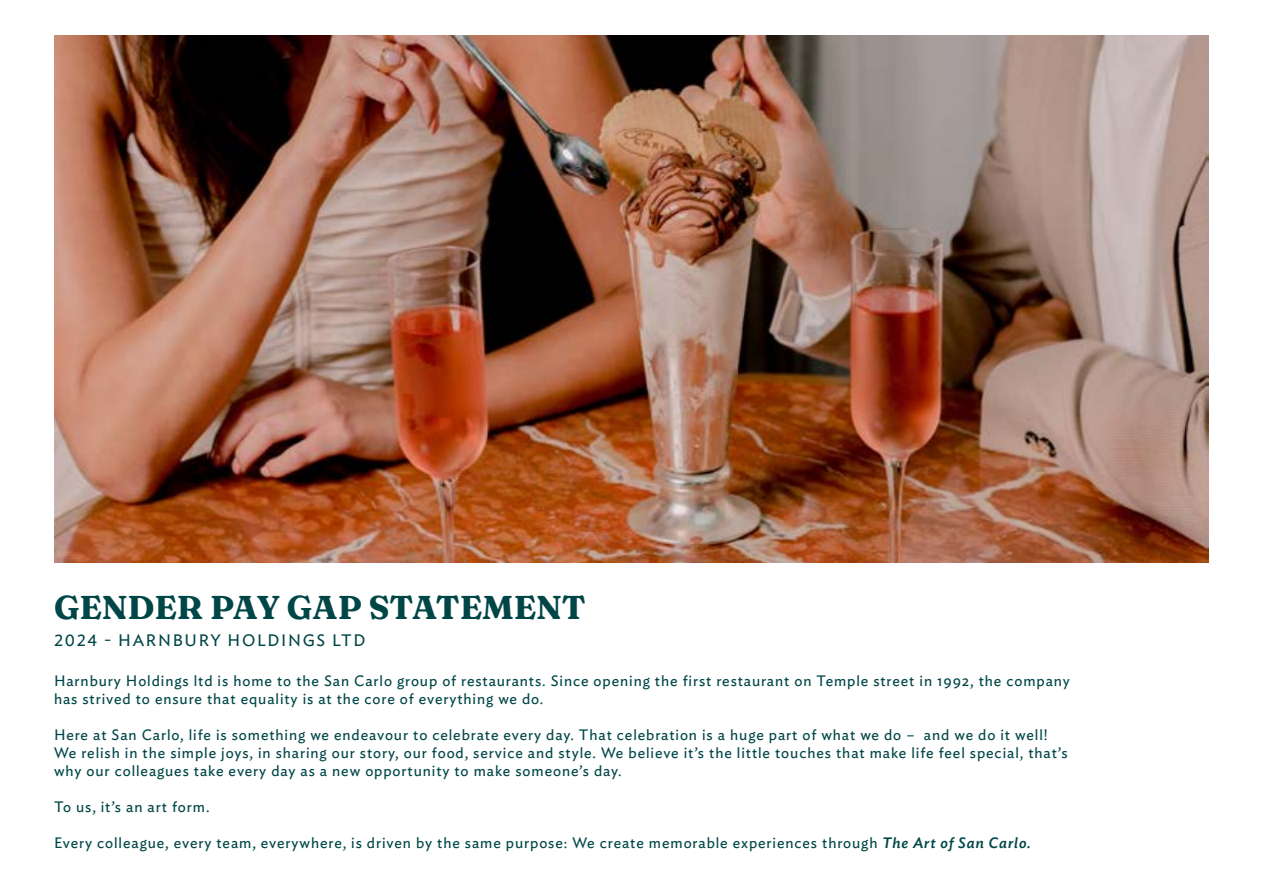
<style>
.page{position:relative;width:1263px;height:893px;background:#fff}
.page>*{position:absolute;margin:0;border:0;box-sizing:border-box;transform-origin:0 0}
.t1{font:900 33px "Fraunces 9 pt";color:#004647}
.t2{font:16.5px "Ideal Sans";letter-spacing:.1em;color:#004647}
.t3{font:15px/18px "Ideal Sans";letter-spacing:.06em;color:#004647}
.s1{font-weight:500;font-style:italic}
</style>
<div class="page">
<img style="left:54px;top:35px;width:1155px;height:528px">
<h1 class="t1" style="left:54px;top:582px;width:533px">GENDER PAY GAP STATEMENT</h1>
<p class="t2" style="left:54px;top:628px;width:313px">2024 - HARNBURY HOLDINGS LTD</p>
<p class="t3" style="left:54px;top:670px;width:1017px">Harnbury Holdings ltd is home to the San Carlo group of restaurants. Since opening the first restaurant on Temple street in 1992, the company has strived to ensure that equality is at the core of everything we do.</p>
<p class="t3" style="left:54px;top:724px;width:1015px">Here at San Carlo, life is something we endeavour to celebrate every day. That celebration is a huge part of what we do – and we do it well!<br>We relish in the simple joys, in sharing our story, our food, service and style. We believe it’s the little touches that make life feel special, that’s why our colleagues take every day as a new opportunity to make someone’s day.</p>
<p class="t3" style="left:54px;top:796px;width:157px">To us, it’s an art form.</p>
<p class="t3" style="left:54px;top:832px;width:978px">Every colleague, every team, everywhere, is driven by the same purpose: We create memorable experiences through <span class="s1">The Art of San Carlo.</span></p>
</div>
